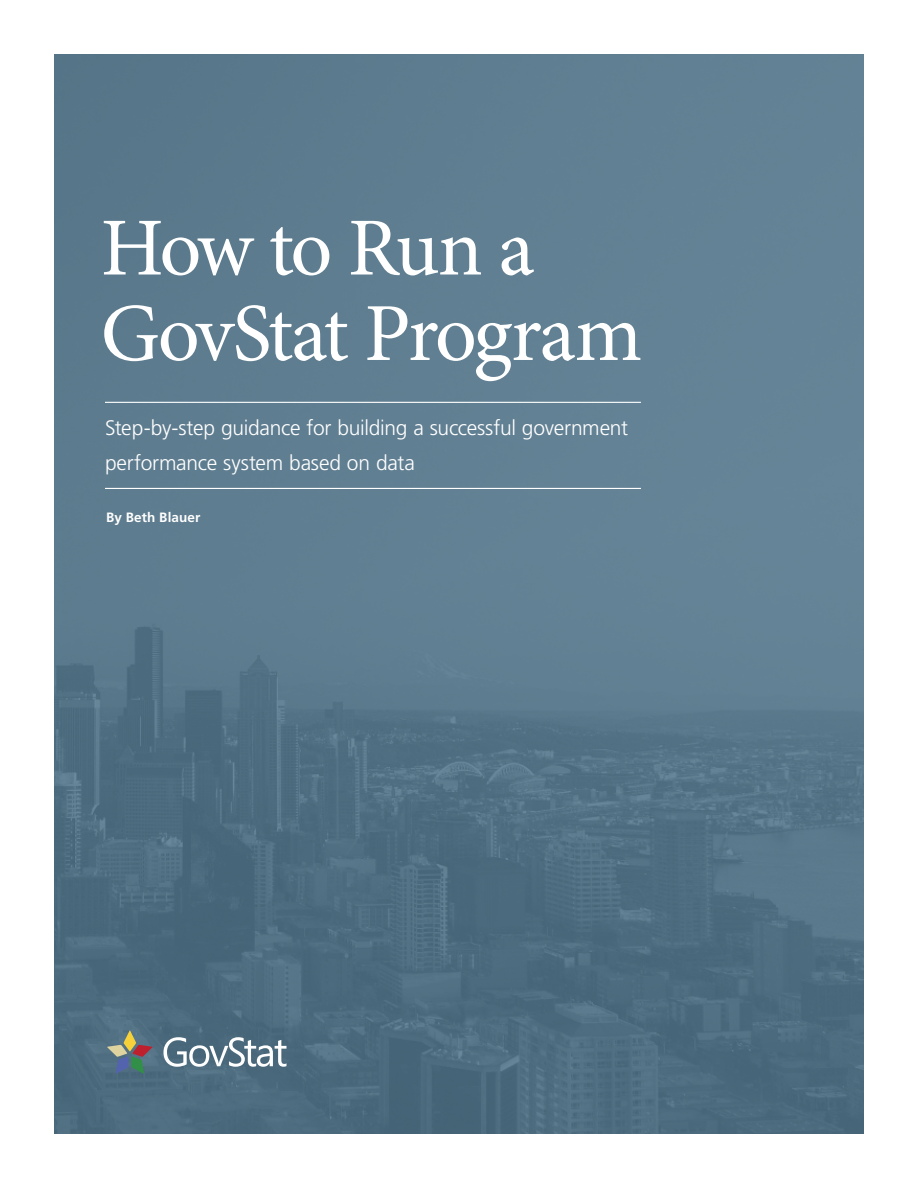
<style>
.page{position:relative;width:918px;height:1188px;background:#fff}
.page>*{position:absolute;margin:0;border:0;box-sizing:border-box;transform-origin:0 0}
.t1{font:82.5px/85.5px "Minion Pro";letter-spacing:-.04em;color:#fff}
.t2{font:300 21px/34.5px "Frutiger";letter-spacing:-.01em;color:#fff}
.t3{font:700 13.5px "Frutiger";letter-spacing:.01em;color:#fff}
</style>
<div class="page">
<img style="left:54px;top:54px;width:810px;height:1080px">
<svg style="left:163px;top:1037px;width:123px;height:30px"></svg>
<svg style="left:107px;top:1030px;width:46px;height:44px;background:#6c7979"></svg>
<hr style="left:105px;top:402px;width:536px;height:1px;background:#fff">
<hr style="left:105px;top:488px;width:536px;height:1px;background:#fff">
<h1 class="t1" style="left:101px;top:206px;width:543px">How to Run a<br>GovStat Program</h1>
<p class="t2" style="left:105px;top:411px;width:525px">Step-by-step guidance for building a successful government performance system based on data</p>
<p class="t3" style="left:106px;top:509px;width:96px">By Beth Blauer</p>
</div>
